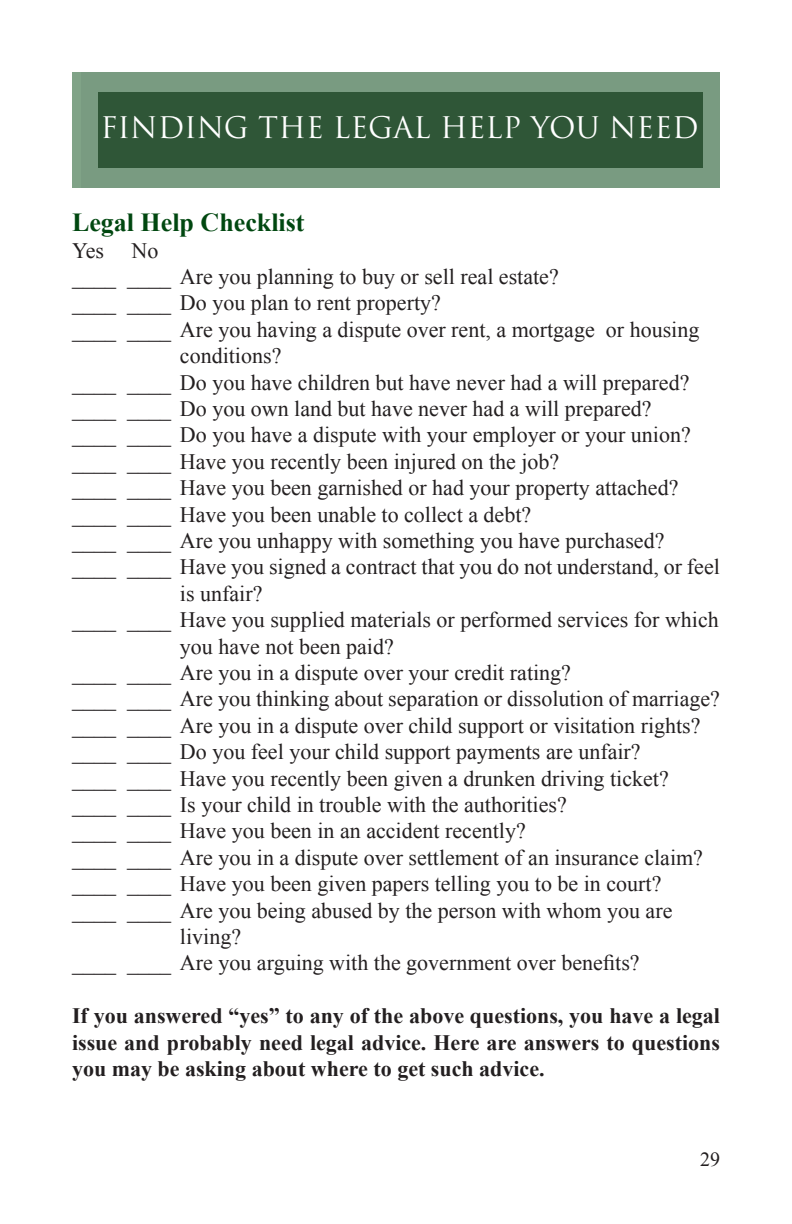
<style>
.page{position:relative;width:792px;height:1224px;background:#fff}
.page>*{position:absolute;margin:0;border:0;box-sizing:border-box;transform-origin:0 0}
.t1{font:29px "Trajan Pro";color:#fff}
.t2{font:700 26px "Times New Roman";color:#004710}
.t3{font:22px "Times New Roman";color:#231f20}
.t4{font:700 22px/26.4px "Times New Roman";color:#231f20;text-align:justify}
.t5{font:20px "Times New Roman";color:#231f20}
</style>
<div class="page">
<div style="left:72px;top:72px;width:648px;height:115px;background:#799b81"></div>
<div style="left:98px;top:92px;width:605px;height:75px;background:#2f5637"></div>
<p class="t1" style="left:100px;top:109px;width:600px">FINDING THE LEGAL HELP YOU NEED</p>
<p class="t2" style="left:72px;top:205px;width:234px">Legal Help Checklist</p>
<p class="t3" style="left:72px;top:235px;width:34px">Yes</p>
<p class="t3" style="left:132px;top:235px;width:28px">No</p>
<p class="t3" style="left:72px;top:262px;width:488px">____ ____ Are you planning to buy or sell real estate?</p>
<p class="t3" style="left:72px;top:288px;width:370px">____ ____ Do you plan to rent property?</p>
<p class="t3" style="left:72px;top:315px;width:629px">____ ____ Are you having a dispute over rent, a mortgage or housing</p>
<p class="t3" style="left:180px;top:341px;width:103px">conditions?</p>
<p class="t3" style="left:72px;top:367px;width:619px">____ ____ Do you have children but have never had a will prepared?</p>
<p class="t3" style="left:72px;top:394px;width:581px">____ ____ Do you own land but have never had a will prepared?</p>
<p class="t3" style="left:72px;top:420px;width:620px">____ ____ Do you have a dispute with your employer or your union?</p>
<p class="t3" style="left:72px;top:447px;width:489px">____ ____ Have you recently been injured on the job?</p>
<p class="t3" style="left:72px;top:473px;width:608px">____ ____ Have you been garnished or had your property attached?</p>
<p class="t3" style="left:72px;top:499px;width:461px">____ ____ Have you been unable to collect a debt?</p>
<p class="t3" style="left:72px;top:526px;width:594px">____ ____ Are you unhappy with something you have purchased?</p>
<p class="t3" style="left:72px;top:552px;width:649px">____ ____ Have you signed a contract that you do not understand, or feel</p>
<p class="t3" style="left:180px;top:579px;width:84px">is unfair?</p>
<p class="t3" style="left:72px;top:605px;width:648px">____ ____ Have you supplied materials or performed services for which</p>
<p class="t3" style="left:180px;top:631px;width:215px">you have not been paid?</p>
<p class="t3" style="left:72px;top:658px;width:501px">____ ____ Are you in a dispute over your credit rating?</p>
<p class="t3" style="left:72px;top:684px;width:650px">____ ____ Are you thinking about separation or dissolution of marriage?</p>
<p class="t3" style="left:72px;top:711px;width:630px">____ ____ Are you in a dispute over child support or visitation rights?</p>
<p class="t3" style="left:72px;top:737px;width:570px">____ ____ Do you feel your child support payments are unfair?</p>
<p class="t3" style="left:72px;top:763px;width:598px">____ ____ Have you recently been given a drunken driving ticket?</p>
<p class="t3" style="left:72px;top:790px;width:496px">____ ____ Is your child in trouble with the authorities?</p>
<p class="t3" style="left:72px;top:816px;width:455px">____ ____ Have you been in an accident recently?</p>
<p class="t3" style="left:72px;top:843px;width:633px">____ ____ Are you in a dispute over settlement of an insurance claim?</p>
<p class="t3" style="left:72px;top:869px;width:591px">____ ____ Have you been given papers telling you to be in court?</p>
<p class="t3" style="left:72px;top:895px;width:602px">____ ____ Are you being abused by the person with whom you are</p>
<p class="t3" style="left:180px;top:922px;width:63px">living?</p>
<p class="t3" style="left:72px;top:948px;width:569px">____ ____ Are you arguing with the government over benefits?</p>
<p class="t4" style="left:72px;top:1002px;width:650px">If you answered “yes” to any of the above questions, you have a legal issue and probably need legal advice. Here are answers to questions you may be asking about where to get such advice.</p>
<p class="t5" style="left:700px;top:1146px;width:21px">29</p>
</div>
